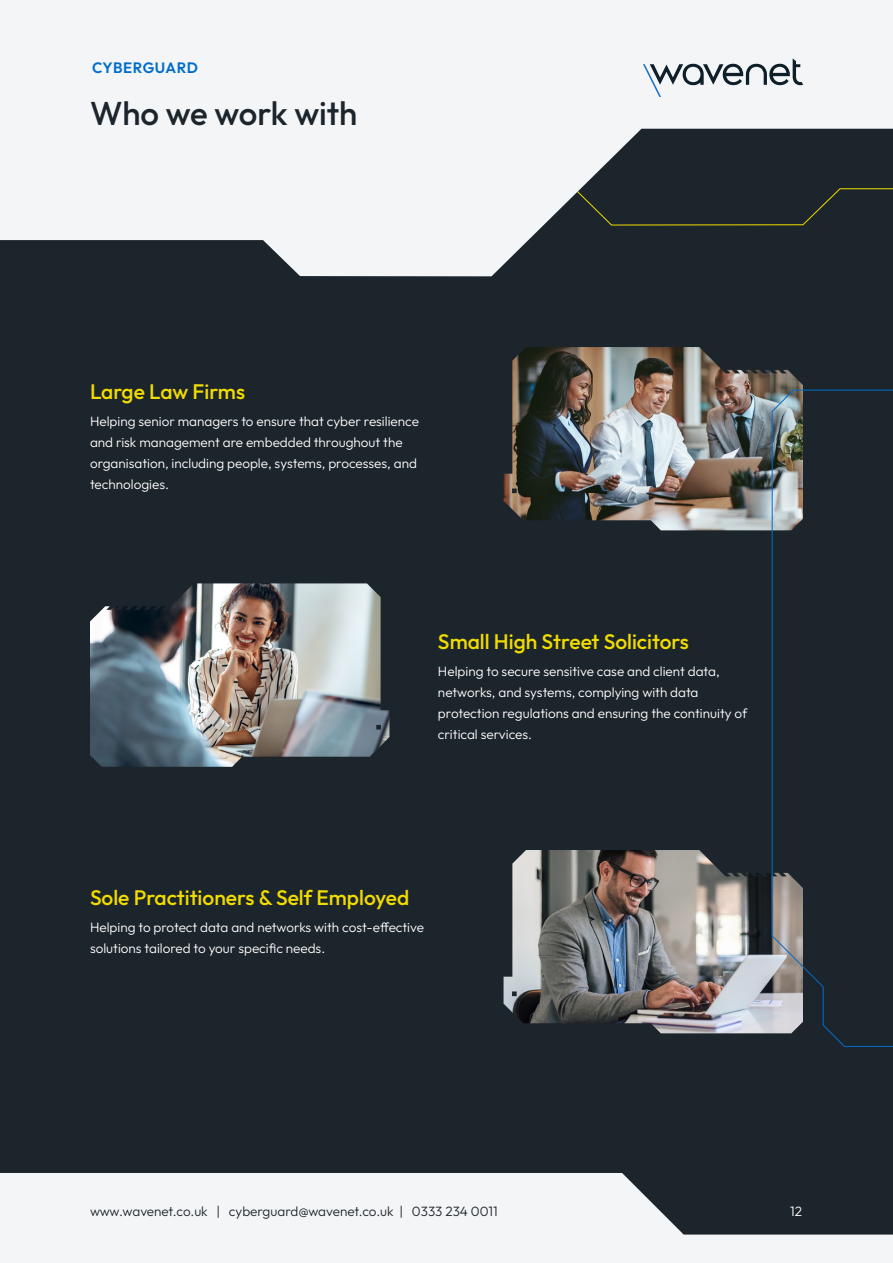
<style>
.page{position:relative;width:893px;height:1263px;background:#1d252c}
.page>*{position:absolute;margin:0;border:0;box-sizing:border-box;transform-origin:0 0}
.t1{font:500 33px "Outfit";color:#1d252c}
.t2{font:500 21px "Outfit";color:#f1dc00}
.t3{font:600 15px "Outfit";letter-spacing:.025em;color:#006dcb}
.Paragraph{font:300 13.5px/21px "Outfit";color:#fff}
.t4{font:300 13.5px "Outfit";color:#1d252c}
</style>
<div class="page">
<svg style="left:0;top:1173px;width:893px;height:90px;fill:#f4f5f7"></svg>
<img style="left:504px;top:347px;width:299px;height:183px">
<img style="left:90px;top:583px;width:299px;height:184px">
<img style="left:504px;top:850px;width:267px;height:183px">
<svg style="left:771px;top:389px;width:122px;height:658px"></svg>
<svg style="left:0;top:0;width:893px;height:276px;fill:#f4f5f7"></svg>
<svg style="left:643px;top:58px;width:160px;height:39px"></svg>
<h5 class="t3" style="left:92px;top:58px;width:107px">CYBERGUARD</h5>
<h2 class="t1" style="left:90px;top:91px;width:269px">Who we work with</h2>
<h3 class="t2" style="left:90px;top:378px;width:157px">Large Law Firms</h3>
<p class="Paragraph" style="left:90px;top:411px;width:330px">Helping senior managers to ensure that cyber resilience and risk management are embedded throughout the organisation, including people, systems, processes, and technologies.</p>
<h3 class="t2" style="left:438px;top:627px;width:252px">Small High Street Solicitors</h3>
<p class="Paragraph" style="left:438px;top:661px;width:311px">Helping to secure sensitive case and client data, networks, and systems, complying with data protection regulations and ensuring the continuity of critical services.</p>
<h3 class="t2" style="left:90px;top:883px;width:321px">Sole Practitioners &amp; Self Employed</h3>
<p class="Paragraph" style="left:90px;top:917px;width:336px">Helping to protect data and networks with cost-effective solutions tailored to your specific needs.</p>
<p class="t4" style="left:90px;top:1203px;width:409px">www.wavenet.co.uk | cyberguard@wavenet.co.uk | 0333 234 0011</p>
<p class="Paragraph" style="left:790px;top:1201px;width:13px">12</p>
</div>
